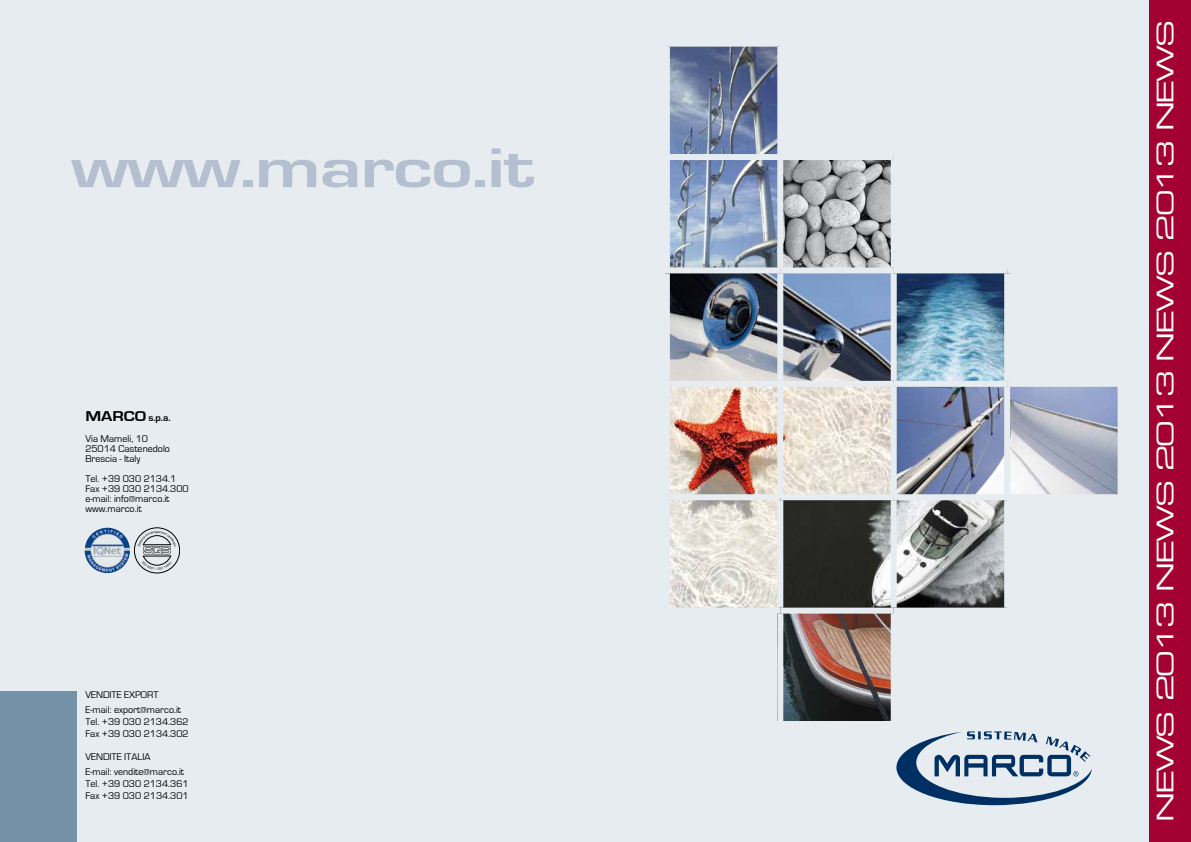
<style>
.page{position:relative;width:1191px;height:842px;background:#e6ecef}
.page>*{position:absolute;margin:0;border:0;box-sizing:border-box;transform-origin:0 0}
.t1{font:700 58px "Eurostile";letter-spacing:-.02em;color:#b4bfd0;scale:1.4 1}
.t2{font:23px "Eurostile Extended Two";letter-spacing:-.075em;color:#fff;scale:1.2 1}
.t3{font:700 10.1px "Eurostile";color:#000}
.t4{font:10px/10px "Eurostile";color:#000}
.s1{font-size:14.7px}
</style>
<div class="page">
<div style="left:0;top:691px;width:77px;height:151px;background:#7392a7"></div>
<svg style="left:134px;top:528px;width:46px;height:45px"></svg>
<img style="left:85px;top:528px;width:45px;height:45px">
<img style="left:783px;top:614px;width:107px;height:107px">
<img style="left:670px;top:47px;width:107px;height:220px">
<img style="left:783px;top:160px;width:107px;height:107px">
<img style="left:896px;top:273px;width:108px;height:108px">
<img style="left:670px;top:273px;width:220px;height:108px">
<img style="left:896px;top:387px;width:221px;height:107px">
<img style="left:670px;top:387px;width:220px;height:221px">
<img style="left:783px;top:500px;width:221px;height:108px">
<svg style="left:896px;top:731px;width:195px;height:74px"></svg>
<div style="left:664px;top:154px;width:116px;height:6px;background:#e6ecef"></div>
<div style="left:777px;top:273px;width:6px;height:108px;background:#e6ecef"></div>
<div style="left:777px;top:387px;width:6px;height:107px;background:#e6ecef"></div>
<div style="left:1004px;top:387px;width:6px;height:107px;background:#e6ecef"></div>
<div style="left:664px;top:494px;width:116px;height:6px;background:#e6ecef"></div>
<div style="left:780px;top:494px;width:113px;height:6px;background:#e6ecef"></div>
<div style="left:777px;top:500px;width:6px;height:108px;background:#e6ecef"></div>
<div style="left:890px;top:500px;width:6px;height:108px;background:#e6ecef"></div>
<div style="left:1149px;top:0;width:42px;height:842px;background:#a40133"></div>
<h1 class="t1" style="left:71px;top:136px;width:333px">www.marco.it</h1>
<p class="t3" style="left:85px;top:412px;width:87px"><span class="s1">MARCO</span> s.p.a.</p>
<p class="t4" style="left:85px;top:434px;width:86px">Via Mameli, 10<br>25014 Castenedolo<br>Brescia - Italy</p>
<p class="t4" style="left:85px;top:474px;width:105px">Tel. +39 030 2134.1<br>Fax +39 030 2134.300 e-mail: info@marco.it www.marco.it</p>
<p class="t4" style="left:85px;top:687px;width:97px;line-height:14.8px">VENDITE EXPORT<br>E-mail: export@marco.it</p>
<p class="t4" style="left:85px;top:715px;width:105px;line-height:12px">Tel. +39 030 2134.362<br>Fax +39 030 2134.302</p>
<p class="t4" style="left:85px;top:750px;width:100px;line-height:14.8px">VENDITE ITALIA<br>E-mail: vendite@marco.it</p>
<p class="t4" style="left:85px;top:778px;width:105px;line-height:12px">Tel. +39 030 2134.361<br>Fax +39 030 2134.301</p>
<h2 class="t2" style="left:1149px;top:822px;width:670px;rotate:-90deg">NEWS 2013 NEWS 2013 NEWS 2013 NEWS</h2>
</div>
